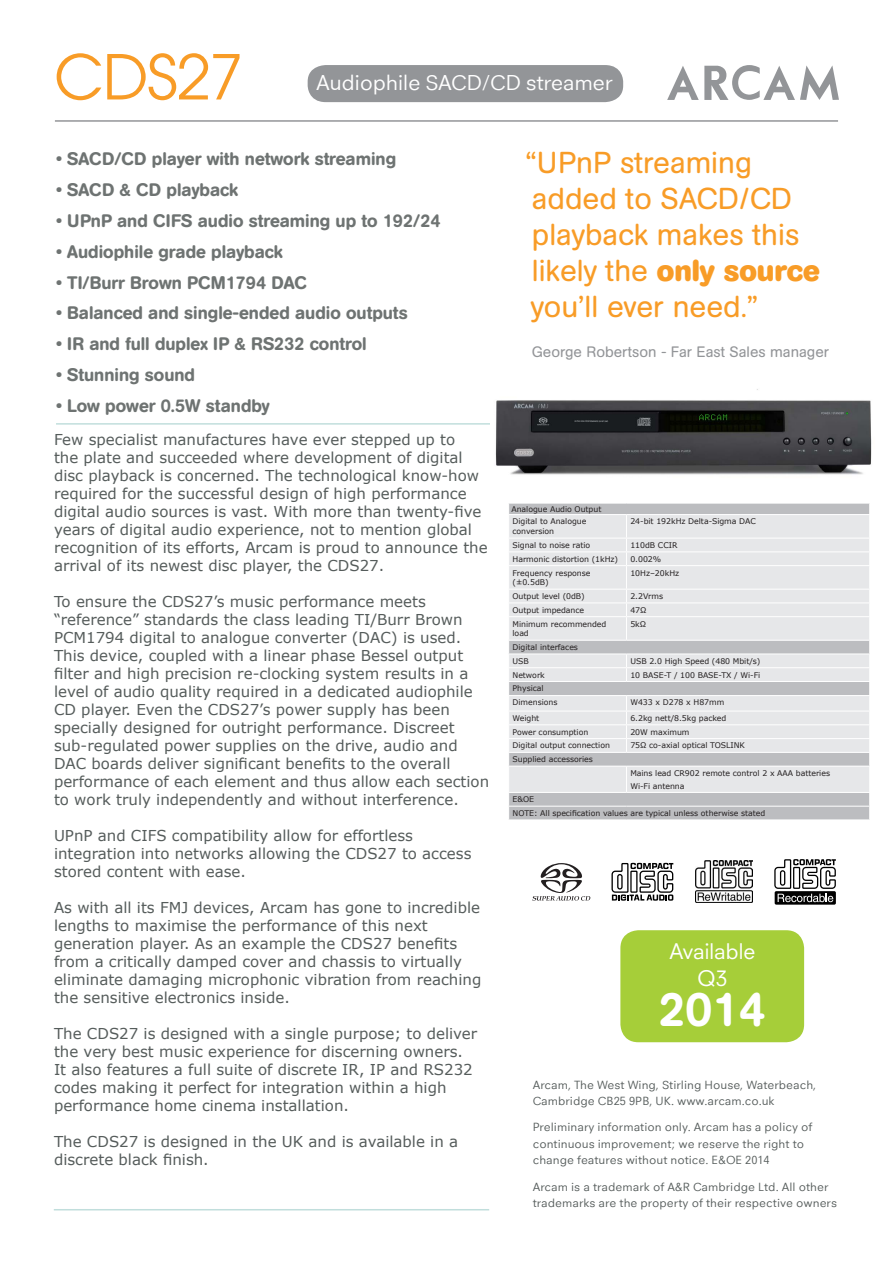
<style>
.page{position:relative;width:893px;height:1263px;background:#fff}
.page>*{position:absolute;margin:0;border:0;box-sizing:border-box;transform-origin:0 0}
.t1{font:61.5px "ITC Avant Garde Std";letter-spacing:-.02em;color:#f89c27}
.t2{font:500 47.55px "AG Book Rounded BQ";color:#fff}
.t3{font:30px/36px "AG Book Rounded BQ";color:#f89c27}
.t4{font:21.75px "Neuzeit Office";letter-spacing:-.02em;color:#fff}
.t5{font:21px "Neuzeit SLT Std";color:#fff}
.t6{font:500 18px "AG Book Rounded BQ";color:#6e7372}
.t7{font:15px/18px "Verdana";color:#555c5b}
.t8{font:15px "AG Book Rounded BQ";color:#939598}
.t9{font:12px/16.5px "Neuzeit Office";color:#555c5b}
.body{font:7.8px/9.8px "Verdana";letter-spacing:-.005em;color:#231f20}
.s1{font-weight:700}
</style>
<div class="page">
<div style="left:308px;top:65px;width:315px;height:37px;background:#939598;border-radius:17px"></div>
<svg style="left:667px;top:65px;width:172px;height:35px"></svg>
<hr style="left:55px;top:120px;width:783px;height:2px;background:#939598">
<div style="left:620px;top:930px;width:184px;height:112px;background:#a6ce39;border-radius:18px"></div>
<hr style="left:56px;top:423px;width:435px;height:2px;background:#c1dedc">
<hr style="left:54px;top:1209px;width:435px;height:1px;background:#c1dedc">
<div style="left:509px;top:504px;width:360px;height:315px;background:#bcbdc0"></div>
<svg style="left:509px;top:515px;width:360px;height:277px;background:#e0e1e3"></svg>
<hr style="left:508px;top:538px;width:118px;height:1px;background:#fff">
<hr style="left:626px;top:538px;width:244px;height:1px;background:#fff">
<hr style="left:508px;top:551px;width:118px;height:1px;background:#fff">
<hr style="left:626px;top:551px;width:244px;height:1px;background:#fff">
<hr style="left:508px;top:565px;width:118px;height:1px;background:#fff">
<hr style="left:626px;top:565px;width:244px;height:1px;background:#fff">
<hr style="left:508px;top:589px;width:118px;height:1px;background:#fff">
<hr style="left:626px;top:589px;width:244px;height:1px;background:#fff">
<hr style="left:508px;top:602px;width:118px;height:1px;background:#fff">
<hr style="left:626px;top:602px;width:244px;height:1px;background:#fff">
<hr style="left:508px;top:616px;width:118px;height:1px;background:#fff">
<hr style="left:626px;top:616px;width:244px;height:1px;background:#fff">
<svg style="left:626px;top:515px;width:1px;height:125px"></svg>
<hr style="left:508px;top:640px;width:118px;height:1px;background:#fff">
<hr style="left:626px;top:640px;width:244px;height:1px;background:#fff">
<hr style="left:508px;top:653px;width:118px;height:1px;background:#fff">
<hr style="left:626px;top:653px;width:244px;height:1px;background:#fff">
<hr style="left:508px;top:667px;width:118px;height:1px;background:#fff">
<hr style="left:626px;top:667px;width:244px;height:1px;background:#fff">
<svg style="left:626px;top:654px;width:1px;height:27px"></svg>
<hr style="left:508px;top:710px;width:118px;height:1px;background:#fff">
<hr style="left:626px;top:710px;width:244px;height:1px;background:#fff">
<hr style="left:508px;top:724px;width:118px;height:1px;background:#fff">
<hr style="left:626px;top:724px;width:244px;height:1px;background:#fff">
<hr style="left:508px;top:738px;width:118px;height:1px;background:#fff">
<hr style="left:626px;top:738px;width:244px;height:1px;background:#fff">
<svg style="left:626px;top:696px;width:1px;height:56px"></svg>
<hr style="left:508px;top:752px;width:118px;height:1px;background:#fff">
<hr style="left:626px;top:752px;width:244px;height:1px;background:#fff">
<hr style="left:508px;top:766px;width:118px;height:1px;background:#fff">
<hr style="left:626px;top:766px;width:244px;height:1px;background:#fff">
<svg style="left:626px;top:767px;width:1px;height:25px"></svg>
<hr style="left:508px;top:792px;width:118px;height:1px;background:#fff">
<hr style="left:626px;top:792px;width:244px;height:1px;background:#fff">
<hr style="left:508px;top:806px;width:118px;height:1px;background:#fff">
<hr style="left:626px;top:806px;width:244px;height:1px;background:#fff">
<svg style="left:869px;top:504px;width:1px;height:315px"></svg>
<hr style="left:508px;top:681px;width:118px;height:1px;background:#fff">
<hr style="left:626px;top:681px;width:244px;height:1px;background:#fff">
<hr style="left:508px;top:695px;width:118px;height:1px;background:#fff">
<hr style="left:626px;top:695px;width:244px;height:1px;background:#fff">
<hr style="left:508px;top:514px;width:118px;height:1px;background:#fff">
<hr style="left:626px;top:514px;width:244px;height:1px;background:#fff">
<svg style="left:611px;top:863px;width:63px;height:38px"></svg>
<div style="left:775px;top:891px;width:61px;height:14px;background:#000;border-radius:2px"></div>
<svg style="left:774px;top:859px;width:62px;height:43px"></svg>
<img style="left:695px;top:861px;width:57px;height:42px">
<svg style="left:532px;top:863px;width:58px;height:37px"></svg>
<img style="left:490px;top:389px;width:382px;height:86px">
<h1 class="t1" style="left:54px;top:39px;width:191px">CDS27</h1>
<h3 class="t4" style="left:316px;top:70px;width:298px">Audiophile SACD/CD streamer</h3>
<p class="t6" style="left:56px;top:148px;width:342px">• SACD/CD player with network streaming</p>
<p class="t6" style="left:56px;top:179px;width:184px">• SACD &amp; CD playback</p>
<p class="t6" style="left:56px;top:210px;width:386px">• UPnP and CIFS audio streaming up to 192/24</p>
<p class="t6" style="left:56px;top:241px;width:228px">• Audiophile grade playback</p>
<p class="t6" style="left:56px;top:272px;width:252px">• TI/Burr Brown PCM1794 DAC</p>
<p class="t6" style="left:56px;top:303px;width:353px">• Balanced and single-ended audio outputs</p>
<p class="t6" style="left:56px;top:333px;width:312px">• IR and full duplex IP &amp; RS232 control</p>
<p class="t6" style="left:56px;top:364px;width:141px">• Stunning sound</p>
<p class="t6" style="left:56px;top:395px;width:215px">• Low power 0.5W standby</p>
<p class="t7" style="left:54px;top:430px;width:435px">Few specialist manufactures have ever stepped up to<br>the plate and succeeded where development of digital disc playback is concerned. The technological know-how required for the successful design of high performance digital audio sources is vast. With more than twenty-five years of digital audio experience, not to mention global recognition of its efforts, Arcam is proud to announce the arrival of its newest disc player, the CDS27.</p>
<p class="t7" style="left:54px;top:592px;width:437px">To ensure the CDS27’s music performance meets “reference” standards the class leading TI/Burr Brown PCM1794 digital to analogue converter (DAC) is used.<br>This device, coupled with a linear phase Bessel output filter and high precision re-clocking system results in a level of audio quality required in a dedicated audiophile CD player. Even the CDS27’s power supply has been specially designed for outright performance. Discreet sub-regulated power supplies on the drive, audio and DAC boards deliver significant benefits to the overall performance of each element and thus allow each section to work truly independently and without interference.</p>
<p class="t7" style="left:54px;top:826px;width:419px">UPnP and CIFS compatibility allow for effortless integration into networks allowing the CDS27 to access stored content with ease.</p>
<p class="t7" style="left:54px;top:898px;width:429px">As with all its FMJ devices, Arcam has gone to incredible lengths to maximise the performance of this next generation player. As an example the CDS27 benefits from a critically damped cover and chassis to virtually eliminate damaging microphonic vibration from reaching the sensitive electronics inside.</p>
<p class="t7" style="left:54px;top:1024px;width:425px">The CDS27 is designed with a single purpose; to deliver the very best music experience for discerning owners.<br>It also features a full suite of discrete IR, IP and RS232 codes making it perfect for integration within a high performance home cinema installation.</p>
<p class="t7" style="left:54px;top:1132px;width:406px">The CDS27 is designed in the UK and is available in a discrete black finish.</p>
<p class="t3" style="left:526px;top:145px;width:296px">“UPnP streaming added to SACD/CD playback makes this likely the <span class="s1">only source </span>you’ll ever need.”</p>
<p class="t8" style="left:532px;top:343px;width:299px">George Robertson - Far East Sales manager</p>
<p class="body" style="left:511px;top:504px;width:92px">Analogue Audio Output</p>
<p class="body" style="left:512px;top:516px;width:75px">Digital to Analogue conversion</p>
<p class="body" style="left:630px;top:516px;width:127px">24-bit 192kHz Delta-Sigma DAC</p>
<p class="body" style="left:512px;top:540px;width:79px">Signal to noise ratio</p>
<p class="body" style="left:630px;top:540px;width:49px">110dB CCIR</p>
<p class="body" style="left:512px;top:554px;width:107px">Harmonic distortion (1kHz)</p>
<p class="body" style="left:630px;top:554px;width:32px">0.002%</p>
<p class="body" style="left:512px;top:567px;width:79px">Frequency response (±0.5dB)</p>
<p class="body" style="left:630px;top:567px;width:50px">10Hz–20kHz</p>
<p class="body" style="left:512px;top:591px;width:74px">Output level (0dB)</p>
<p class="body" style="left:630px;top:591px;width:34px">2.2Vrms</p>
<p class="body" style="left:512px;top:605px;width:73px">Output impedance</p>
<p class="body" style="left:630px;top:605px;width:18px">47Ω</p>
<p class="body" style="left:512px;top:619px;width:95px">Minimum recommended load</p>
<p class="body" style="left:630px;top:619px;width:17px">5kΩ</p>
<p class="body" style="left:512px;top:642px;width:67px">Digital interfaces</p>
<p class="body" style="left:512px;top:656px;width:18px">USB</p>
<p class="body" style="left:630px;top:656px;width:132px">USB 2.0 High Speed (480 Mbit/s)</p>
<p class="body" style="left:512px;top:670px;width:34px">Network</p>
<p class="body" style="left:630px;top:670px;width:131px">10 BASE-T / 100 BASE-TX / Wi-Fi</p>
<p class="body" style="left:512px;top:683px;width:33px">Physical</p>
<p class="body" style="left:512px;top:697px;width:46px">Dimensions</p>
<p class="body" style="left:630px;top:697px;width:95px">W433 x D278 x H87mm</p>
<p class="body" style="left:512px;top:713px;width:28px">Weight</p>
<p class="body" style="left:630px;top:713px;width:98px">6.2kg nett/8.5kg packed</p>
<p class="body" style="left:512px;top:727px;width:77px">Power consumption</p>
<p class="body" style="left:630px;top:727px;width:61px">20W maximum</p>
<p class="body" style="left:512px;top:740px;width:99px">Digital output connection</p>
<p class="body" style="left:630px;top:740px;width:116px">75Ω co-axial optical TOSLINK</p>
<p class="body" style="left:512px;top:754px;width:82px">Supplied accessories</p>
<p class="body" style="left:630px;top:768px;width:201px">Mains lead CR902 remote control 2 x AAA batteries</p>
<p class="body" style="left:630px;top:780px;width:56px">Wi-Fi antenna</p>
<p class="body" style="left:512px;top:794px;width:23px">E&amp;OE</p>
<p class="body" style="left:512px;top:808px;width:254px">NOTE: All specification values are typical unless otherwise stated</p>
<p class="t5" style="left:669px;top:939px;width:87px">Available</p>
<p class="t5" style="left:697px;top:966px;width:32px">Q3</p>
<p class="t2" style="left:659px;top:982px;width:108px">2014</p>
<p class="t9" style="left:533px;top:1076px;width:285px">Arcam, The West Wing, Stirling House, Waterbeach,<br>Cambridge CB25 9PB, UK. www.arcam.co.uk</p>
<p class="t9" style="left:533px;top:1119px;width:281px">Preliminary information only. Arcam has a policy of continuous improvement; we reserve the right to change features without notice. E&amp;OE 2014</p>
<p class="t9" style="left:533px;top:1178px;width:306px">Arcam is a trademark of A&amp;R Cambridge Ltd. All other trademarks are the property of their respective owners</p>
</div>
